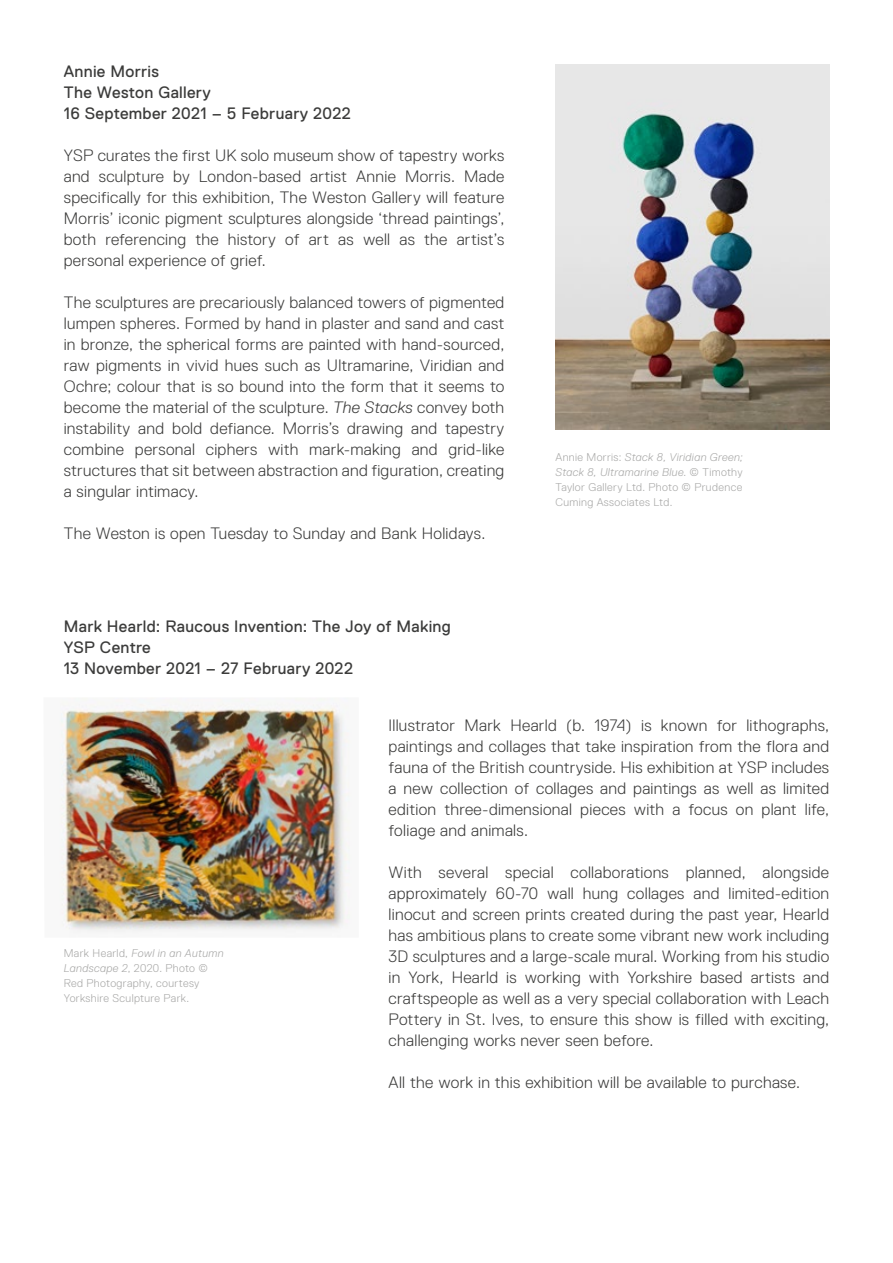
<style>
.page{position:relative;width:893px;height:1263px;background:#fff}
.page>*{position:absolute;margin:0;border:0;box-sizing:border-box;transform-origin:0 0}
.t1{font:300 16.5px/21px "Replica Std";letter-spacing:.02em;color:#3c3c3b;text-align:justify}
.t2{font:16.5px/21px "Replica Std";letter-spacing:.02em;color:#3c3c3b}
.t3{font:300 11.25px/15px "Replica Std";letter-spacing:.03em;color:#a8a8a7;text-align:justify}
.s1{font-style:italic}
</style>
<div class="page">
<img style="left:555px;top:65px;width:274px;height:364px">
<img style="left:60px;top:698px;width:290px;height:234px">
<p class="t2" style="left:64px;top:61px;width:289px">Annie Morris<br>The Weston Gallery<br>16 September 2021 – 5 February 2022</p>
<p class="t1" style="left:64px;top:145px;width:442px">YSP curates the first UK solo museum show of tapestry works and sculpture by London-based artist Annie Morris. Made specifically for this exhibition, The Weston Gallery will feature Morris’ iconic pigment sculptures alongside ‘thread paintings’, both referencing the history of art as well as the artist’s personal experience of grief.</p>
<p class="t1" style="left:64px;top:292px;width:442px">The sculptures are precariously balanced towers of pigmented lumpen spheres. Formed by hand in plaster and sand and cast in bronze, the spherical forms are painted with hand-sourced, raw pigments in vivid hues such as Ultramarine, Viridian and Ochre; colour that is so bound into the form that it seems to become the material of the sculpture. <span class="s1">The Stacks</span> convey both instability and bold defiance. Morris’s drawing and tapestry combine personal ciphers with mark-making and grid-like structures that sit between abstraction and figuration, creating a singular intimacy.</p>
<p class="t1" style="left:64px;top:523px;width:423px">The Weston is open Tuesday to Sunday and Bank Holidays.</p>
<p class="t2" style="left:64px;top:616px;width:389px">Mark Hearld: Raucous Invention: The Joy of Making<br>YSP Centre<br>13 November 2021 – 27 February 2022</p>
<p class="t3" style="left:555px;top:449px;width:189px">Annie Morris: <span class="s1">Stack 8, Viridian Green; Stack 8, Ultramarine Blue</span>. © Timothy Taylor Gallery Ltd. Photo © Prudence Cuming Associates Ltd.</p>
<p class="t3" style="left:64px;top:946px;width:161px;text-align:left">Mark Hearld, <span class="s1">Fowl in an Autumn<br>Landscape 2</span>, 2020. Photo ©<br>Red Photography, courtesy<br>Yorkshire Sculpture Park.</p>
<p class="t1" style="left:389px;top:715px;width:442px">Illustrator Mark Hearld (b. 1974) is known for lithographs, paintings and collages that take inspiration from the flora and fauna of the British countryside. His exhibition at YSP includes a new collection of collages and paintings as well as limited edition three-dimensional pieces with a focus on plant life, foliage and animals.</p>
<p class="t1" style="left:389px;top:862px;width:442px">With several special collaborations planned, alongside approximately 60-70 wall hung collages and limited-edition linocut and screen prints created during the past year, Hearld has ambitious plans to create some vibrant new work including 3D sculptures and a large-scale mural. Working from his studio in York, Hearld is working with Yorkshire based artists and craftspeople as well as a very special collaboration with Leach Pottery in St. Ives, to ensure this show is filled with exciting, challenging works never seen before.</p>
<p class="t1" style="left:389px;top:1072px;width:413px">All the work in this exhibition will be available to purchase.</p>
</div>
